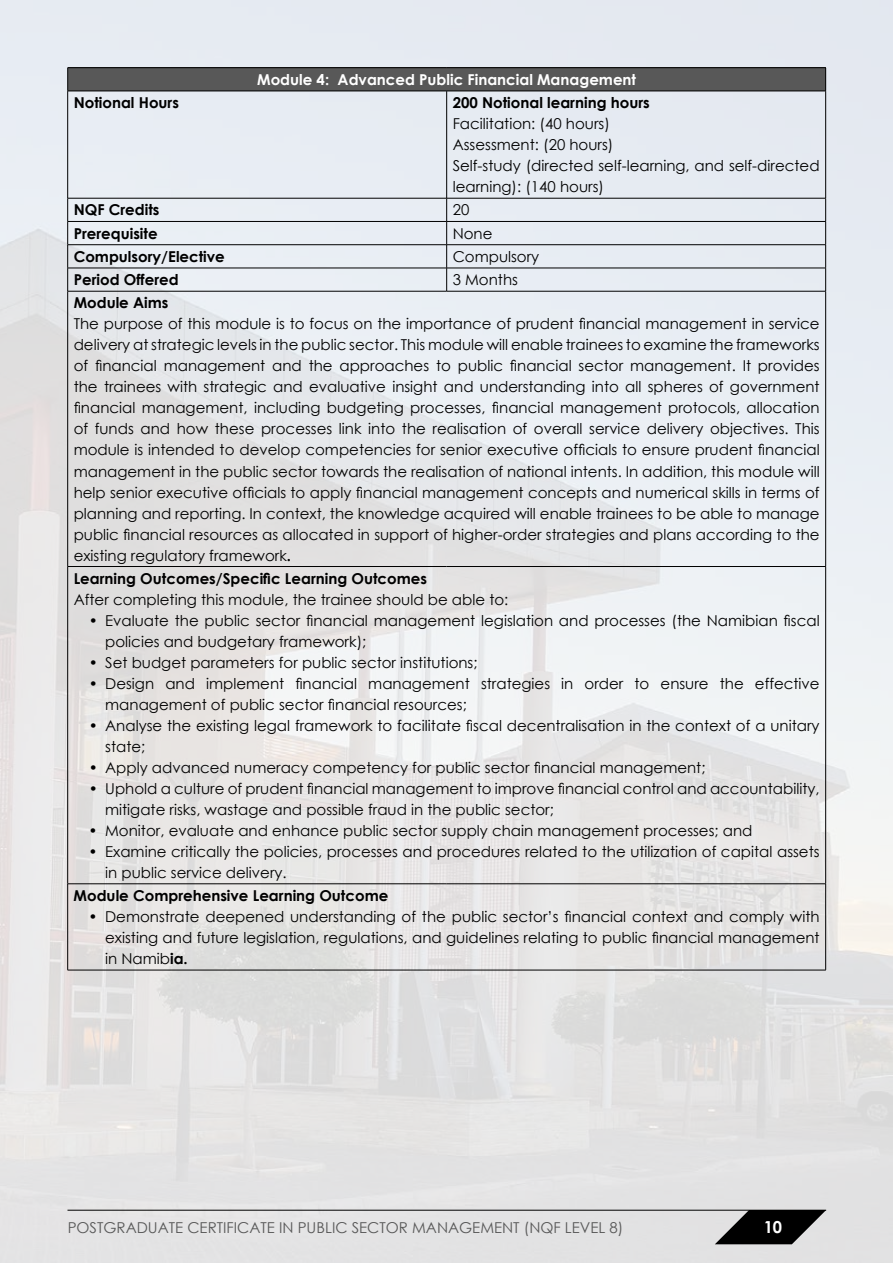
<style>
.page{position:relative;width:893px;height:1263px;background:#fff}
.page>*{position:absolute;margin:0;border:0;box-sizing:border-box;transform-origin:0 0}
.t1{font:700 16.5px "Century Gothic";color:#fff}
.t2{font:15px/21px "Century Gothic";color:#000}
.t3{font:700 15px "Century Gothic";color:#000}
.t4{font:15px "Century Gothic";color:#585858}
.t5{font:700 15px "Century Gothic";color:#fff}
.s1{font-weight:700}
</style>
<div class="page">
<img style="left:0;top:0;width:893px;height:1263px">
<hr style="left:68px;top:1210px;width:758px;height:1px;background:#000">
<svg style="left:715px;top:1210px;width:111px;height:34px;background:#434343"></svg>
<div style="left:68px;top:68px;width:758px;height:23px;background:#585858"></div>
<hr style="left:446px;top:91px;width:1px;height:107px;background:#000">
<hr style="left:68px;top:198px;width:379px;height:1px;background:#000">
<hr style="left:447px;top:198px;width:379px;height:1px;background:#000">
<hr style="left:68px;top:221px;width:379px;height:1px;background:#000">
<hr style="left:447px;top:221px;width:379px;height:1px;background:#000">
<hr style="left:68px;top:244px;width:379px;height:1px;background:#000">
<hr style="left:447px;top:244px;width:379px;height:1px;background:#000">
<hr style="left:68px;top:268px;width:379px;height:1px;background:#000">
<hr style="left:447px;top:268px;width:379px;height:1px;background:#000">
<svg style="left:446px;top:198px;width:1px;height:93px"></svg>
<hr style="left:68px;top:291px;width:379px;height:1px;background:#000">
<hr style="left:447px;top:291px;width:379px;height:1px;background:#000">
<hr style="left:68px;top:566px;width:379px;height:1px;background:#000">
<hr style="left:447px;top:566px;width:379px;height:1px;background:#000">
<hr style="left:68px;top:883px;width:379px;height:1px;background:#000">
<hr style="left:447px;top:883px;width:379px;height:1px;background:#000">
<hr style="left:68px;top:970px;width:379px;height:1px;background:#000">
<hr style="left:447px;top:970px;width:379px;height:1px;background:#000">
<hr style="left:67px;top:91px;width:1px;height:107px;background:#000">
<hr style="left:825px;top:91px;width:1px;height:107px;background:#000">
<svg style="left:67px;top:198px;width:1px;height:93px"></svg>
<svg style="left:825px;top:198px;width:1px;height:93px"></svg>
<hr style="left:67px;top:291px;width:1px;height:275px;background:#000">
<hr style="left:825px;top:291px;width:1px;height:275px;background:#000">
<hr style="left:67px;top:567px;width:1px;height:317px;background:#000">
<hr style="left:825px;top:567px;width:1px;height:317px;background:#000">
<hr style="left:67px;top:884px;width:1px;height:86px;background:#000">
<hr style="left:825px;top:884px;width:1px;height:86px;background:#000">
<hr style="left:68px;top:67px;width:379px;height:1px;background:#000">
<svg style="left:67px;top:68px;width:1px;height:23px"></svg>
<hr style="left:447px;top:67px;width:379px;height:1px;background:#000">
<svg style="left:825px;top:68px;width:1px;height:23px"></svg>
<hr style="left:68px;top:91px;width:379px;height:1px;background:#000">
<hr style="left:447px;top:91px;width:379px;height:1px;background:#000">
<p class="t5" style="left:257px;top:68px;width:380px">Module 4: Advanced Public Financial Management</p>
<p class="t3" style="left:74px;top:91px;width:107px">Notional Hours</p>
<p class="t3" style="left:453px;top:91px;width:199px">200 Notional learning hours</p>
<p class="t2" style="left:453px;top:113px;width:368px">Facilitation: (40 hours)<br>Assessment: (20 hours)<br>Self-study (directed self-learning, and self-directed learning): (140 hours)</p>
<p class="t3" style="left:74px;top:199px;width:87px">NQF Credits</p>
<p class="t2" style="left:453px;top:199px;width:18px">20</p>
<p class="t3" style="left:74px;top:222px;width:85px">Prerequisite</p>
<p class="t2" style="left:453px;top:223px;width:41px">None</p>
<p class="t3" style="left:74px;top:245px;width:153px">Compulsory/Elective</p>
<p class="t2" style="left:453px;top:246px;width:88px">Compulsory</p>
<p class="t3" style="left:74px;top:268px;width:107px">Period Offered</p>
<p class="t2" style="left:453px;top:269px;width:67px">3 Months</p>
<p class="t3" style="left:74px;top:292px;width:96px">Module Aims</p>
<p class="t2" style="left:74px;top:313px;width:747px;text-align:justify">The purpose of this module is to focus on the importance of prudent financial management in service delivery at strategic levels in the public sector. This module will enable trainees to examine the frameworks of financial management and the approaches to public financial sector management. It provides the trainees with strategic and evaluative insight and understanding into all spheres of government financial management, including budgeting processes, financial management protocols, allocation of funds and how these processes link into the realisation of overall service delivery objectives. This module is intended to develop competencies for senior executive officials to ensure prudent financial management in the public sector towards the realisation of national intents. In addition, this module will help senior executive officials to apply financial management concepts and numerical skills in terms of planning and reporting. In context, the knowledge acquired will enable trainees to be able to manage public financial resources as allocated in support of higher-order strategies and plans according to the existing regulatory framework<span class="s1">.</span></p>
<p class="t3" style="left:74px;top:567px;width:355px">Learning Outcomes/Specific Learning Outcomes</p>
<p class="t2" style="left:74px;top:589px;width:436px">After completing this module, the trainee should be able to:</p>
<p class="t2" style="left:105px;top:610px;width:716px;text-indent:-17px">• Evaluate the public sector financial management legislation and processes (the Namibian fiscal policies and budgetary framework);</p>
<p class="t2" style="left:89px;top:652px;width:390px">• Set budget parameters for public sector institutions;</p>
<p class="t2" style="left:105px;top:673px;width:716px;text-indent:-16px">• Design and implement financial management strategies in order to ensure the effective management of public sector financial resources;</p>
<p class="t2" style="left:105px;top:715px;width:716px;text-indent:-16px">• Analyse the existing legal framework to facilitate fiscal decentralisation in the context of a unitary state;</p>
<p class="t2" style="left:89px;top:757px;width:618px">• Apply advanced numeracy competency for public sector financial management;</p>
<p class="t2" style="left:105px;top:778px;width:716px;text-indent:-16px">• Uphold a culture of prudent financial management to improve financial control and accountability, mitigate risks, wastage and possible fraud in the public sector;</p>
<p class="t2" style="left:89px;top:820px;width:665px">• Monitor, evaluate and enhance public sector supply chain management processes; and</p>
<p class="t2" style="left:105px;top:841px;width:716px;text-indent:-16px">• Examine critically the policies, processes and procedures related to the utilization of capital assets in public service delivery.</p>
<p class="t3" style="left:74px;top:884px;width:316px">Module Comprehensive Learning Outcome</p>
<p class="t2" style="left:105px;top:906px;width:716px;text-align:justify;text-indent:-16px">• Demonstrate deepened understanding of the public sector’s financial context and comply with existing and future legislation, regulations, and guidelines relating to public financial management in Namib<span class="s1">ia.</span></p>
<p class="t4" style="left:68px;top:1217px;width:557px">POSTGRADUATE CERTIFICATE IN PUBLIC SECTOR MANAGEMENT (NQF LEVEL 8)</p>
<p class="t1" style="left:764px;top:1215px;width:20px">10</p>
</div>
